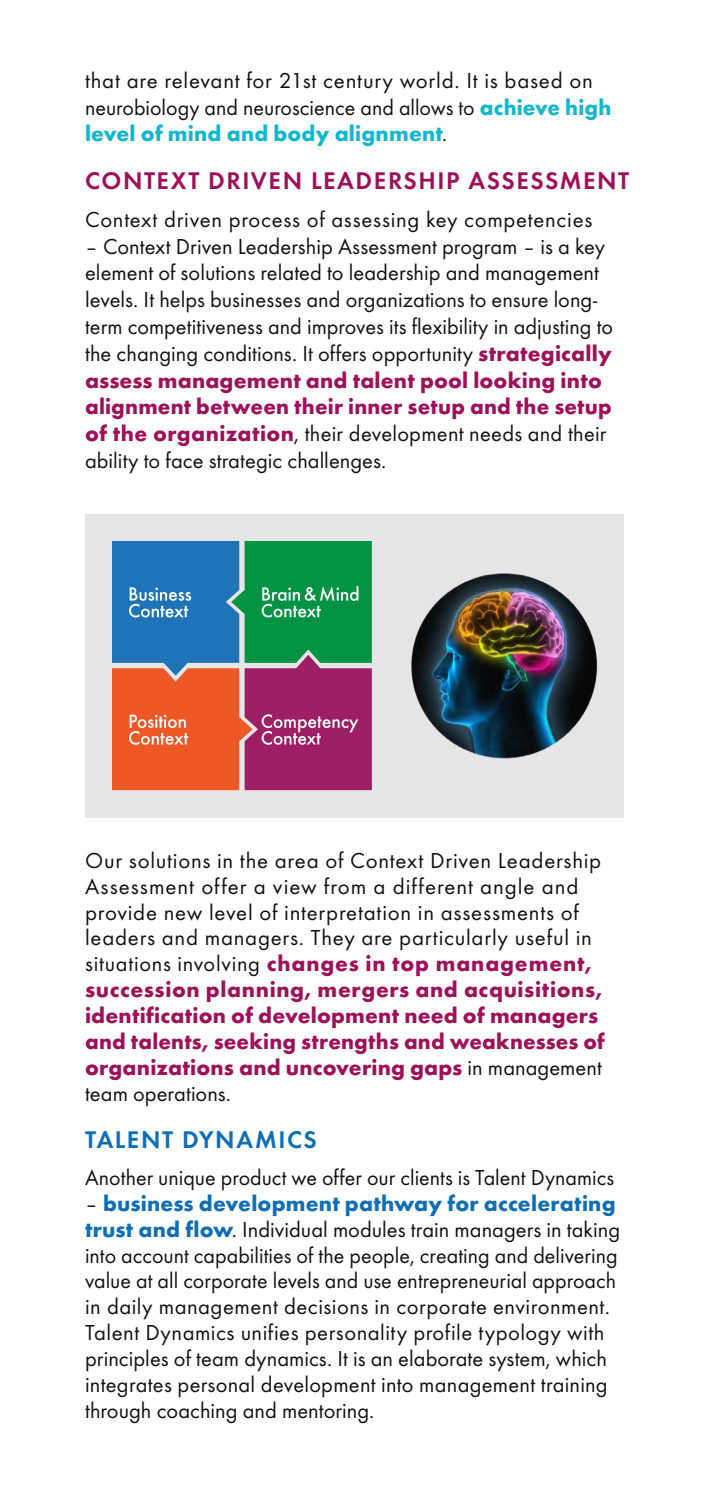
<style>
.page{position:relative;width:709px;height:1489px;background:#fff}
.page>*{position:absolute;margin:0;border:0;box-sizing:border-box;transform-origin:0 0}
.t1{font:600 25px "Futura TCE";letter-spacing:.06em;color:#9e1158}
.t2{font:600 25px "Futura TCE";letter-spacing:.06em;color:#106eb4}
.t3{font:22.5px/26.8px "Futura TCE";letter-spacing:.005em;color:#12120d}
.t4{font:22.5px/26px "Futura TCE";letter-spacing:.03em;color:#12120d}
.s1{font-weight:700;color:#13b6ce}
.s2{font-weight:700;color:#9e1158}
.s3{font-weight:700;color:#106eb4}
</style>
<div class="page">
<div style="left:85px;top:514px;width:538px;height:303px;background:#e6e5e7"></div>
<svg style="left:112px;top:541px;width:260px;height:249px;background:#756a6c"></svg>
<img style="left:411px;top:573px;width:187px;height:186px">
<p class="t3" style="left:85px;top:67px;width:528px">that are relevant for 21st century world. It is based on neurobiology and neuroscience and allows to <span class="s1">achieve high level of mind and body alignment</span>.</p>
<p class="t1" style="left:85px;top:166px;width:545px">CONTEXT DRIVEN LEADERSHIP ASSESSMENT</p>
<p class="t4" style="left:85px;top:206px;width:509px">Context driven process of assessing key competencies</p>
<p class="t3" style="left:85px;top:232px;width:529px">– Context Driven Leadership Assessment program – is a key element of solutions related to leadership and management levels. It helps businesses and organizations to ensure long&shy;term competitiveness and improves its flexibility in adjusting to the changing conditions. It offers opportunity <span class="s2">strategically assess management and talent pool looking into alignment between their inner setup and the setup of the organization</span>, their development needs and their ability to face strategic challenges.</p>
<p class="t4" style="left:85px;top:847px;width:521px">Our solutions in the area of Context Driven Leadership Assessment offer a view from a different angle and provide new level of interpretation in assessments of leaders and managers. They are particularly useful in situations involving <span class="s2">changes in top management, succession planning, mergers and acquisitions, identification of development need of managers and talents, seeking strengths and weaknesses of organizations and uncovering gaps</span> in management team operations.</p>
<p class="t2" style="left:85px;top:1124px;width:233px">TALENT DYNAMICS</p>
<p class="t3" style="left:85px;top:1163px;width:530px">Another unique product we offer our clients is Talent Dynamics</p>
<p class="t3" style="left:85px;top:1189px;width:536px;line-height:26px">– <span class="s3">business development pathway for accelerating trust and flow</span>. Individual modules train managers in taking into account capabilities of the people, creating and delivering value at all corporate levels and use entrepreneurial approach in daily management decisions in corporate environment.<br>Talent Dynamics unifies personality profile typology with principles of team dynamics. It is an elaborate system, which integrates personal development into management training through coaching and mentoring.</p>
</div>
